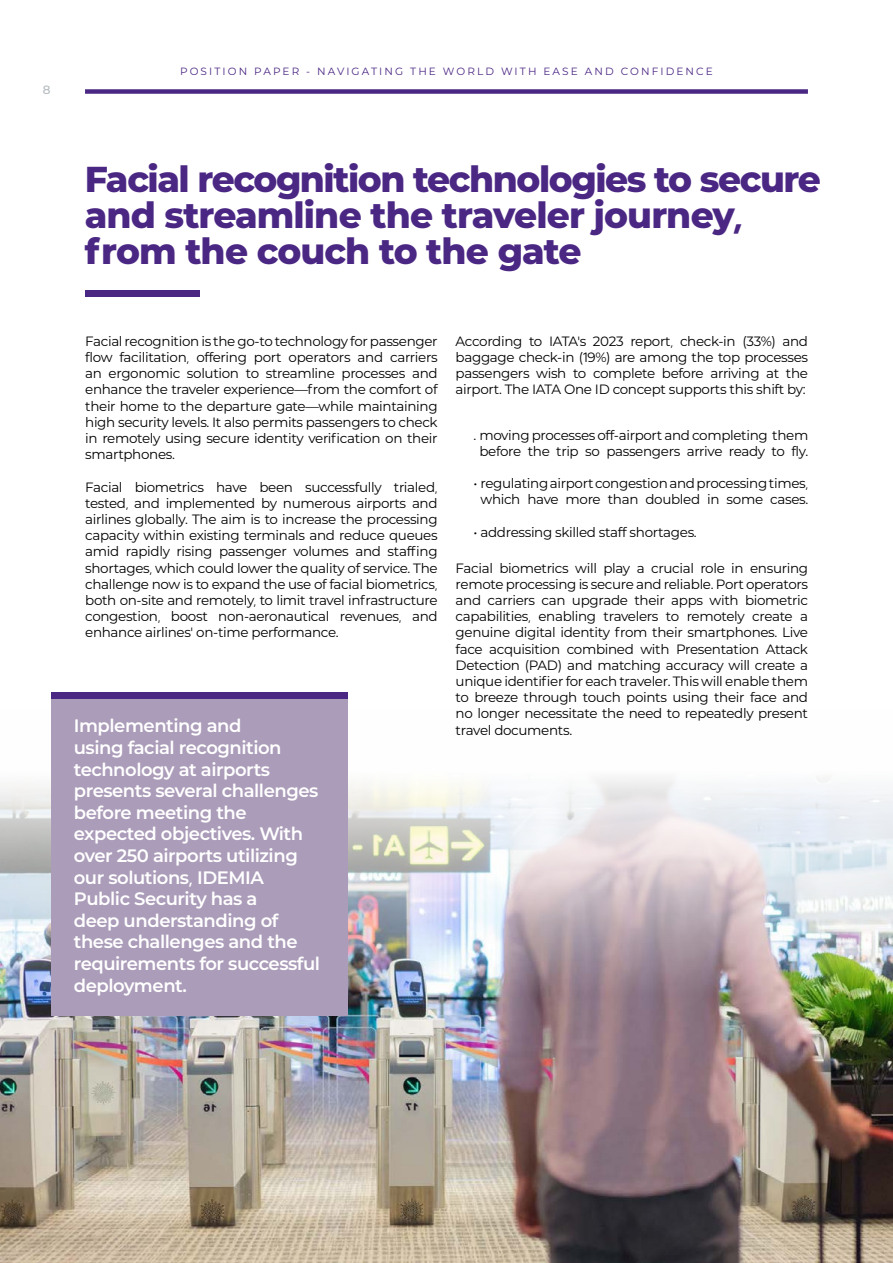
<style>
.page{position:relative;width:893px;height:1263px;background:#fff}
.page>*{position:absolute;margin:0;border:0;box-sizing:border-box;transform-origin:0 0}
.t1{font:800 36px/36px "IDEMIA";letter-spacing:-.03em;color:#4b2784}
.t2{font:600 18px/21.6px "IDEMIA";letter-spacing:-.025em;color:#fff}
.t3{font:13.5px/16.2px "IDEMIA";letter-spacing:-.025em;color:#000;text-align:justify}
.t4{font:500 12px "IDEMIA";color:#b3babe}
.t5{font:10.5px "IDEMIA";letter-spacing:.2em;color:#4b2784}
</style>
<div class="page">
<img style="left:0;top:709px;width:893px;height:554px">
<div style="left:85px;top:89px;width:723px;height:5px;background:#4b2784"></div>
<div style="left:85px;top:290px;width:115px;height:7px;background:#4b2784"></div>
<div style="left:52px;top:692px;width:296px;height:324px;background:#ab9cb9"></div>
<div style="left:52px;top:692px;width:296px;height:7px;background:#4b2784"></div>
<p class="t4" style="left:43px;top:81px;width:9px">8</p>
<p class="t5" style="left:180px;top:64px;width:534px">POSITION PAPER - NAVIGATING THE WORLD WITH EASE AND CONFIDENCE</p>
<h1 class="t1" style="left:85px;top:159px;width:738px">Facial recognition technologies to secure and streamline the traveler journey, from the couch to the gate</h1>
<p class="t3" style="left:85px;top:332px;width:354px">Facial recognition is the go-to technology for passenger flow facilitation, offering port operators and carriers an ergonomic solution to streamline processes and enhance the traveler experience—from the comfort of their home to the departure gate—while maintaining high security levels. It also permits passengers to check in remotely using secure identity verification on their smartphones.</p>
<p class="t3" style="left:85px;top:478px;width:354px">Facial biometrics have been successfully trialed, tested, and implemented by numerous airports and airlines globally. The aim is to increase the processing capacity within existing terminals and reduce queues amid rapidly rising passenger volumes and staffing shortages, which could lower the quality of service. The challenge now is to expand the use of facial biometrics, both on-site and remotely, to limit travel infrastructure congestion, boost non-aeronautical revenues, and enhance airlines’ on-time performance.</p>
<p class="t2" style="left:74px;top:714px;width:248px">Implementing and<br>using facial recognition technology at airports presents several challenges before meeting the expected objectives. With over 250 airports utilizing our solutions, IDEMIA<br>Public Security has a<br>deep understanding of these challenges and the requirements for successful deployment.</p>
<p class="t3" style="left:456px;top:332px;width:354px">According to IATA’s 2023 report, check-in (33%) and baggage check-in (19%) are among the top processes passengers wish to complete before arriving at the airport. The IATA One ID concept supports this shift by:</p>
<p class="t3" style="left:474px;top:426px;width:336px;text-align:center">. moving processes off-airport and completing them before the trip so passengers arrive ready to fly.</p>
<p class="t3" style="left:474px;top:475px;width:336px;text-align:center">• regulating airport congestion and processing times, which have more than doubled in some cases.</p>
<p class="t3" style="left:474px;top:523px;width:225px">• addressing skilled staff shortages.</p>
<p class="t3" style="left:456px;top:559px;width:354px">Facial biometrics will play a crucial role in ensuring remote processing is secure and reliable. Port operators and carriers can upgrade their apps with biometric capabilities, enabling travelers to remotely create a genuine digital identity from their smartphones. Live face acquisition combined with Presentation Attack Detection (PAD) and matching accuracy will create a unique identifier for each traveler. This will enable them to breeze through touch points using their face and no longer necessitate the need to repeatedly present travel documents.</p>
</div>
